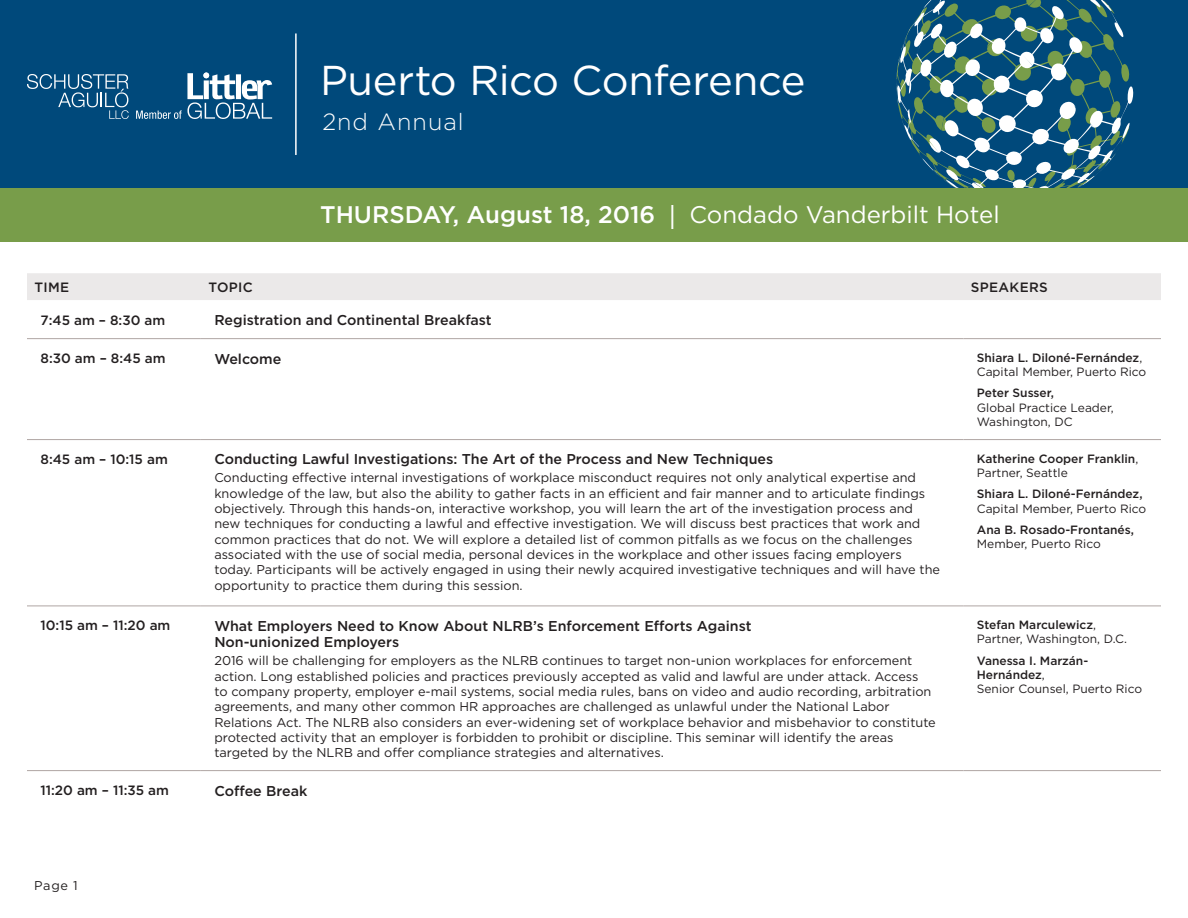
<style>
.page{position:relative;width:1188px;height:918px;background:#fff}
.page>*{position:absolute;margin:0;border:0;box-sizing:border-box;transform-origin:0 0}
.t1{font:41.7px "Gotham";letter-spacing:-.01em;color:#fff}
.t2{font:500 24px "Gotham";color:#fff}
.t3{font:300 23.4px "Gotham";letter-spacing:.045em;color:#fff}
.session_titles{font:500 14.25px/16.5px "Gotham";color:#231f20}
.time{font:500 13.5px "Gotham";color:#231f20}
.table_titles{font:500 13.5px "Gotham";letter-spacing:.025em;color:#231f20}
.summary{font:12.75px/15.3px "Gotham";color:#231f20}
.speakers{font:500 12px/14.4px "Gotham";color:#231f20}
.speakers-2{font:12px/14.4px "Gotham";color:#231f20}
.s1{font-family:"Frutiger LT Std";font-weight:400;font-stretch:condensed}
.s2{font-weight:400}
.s3{font-weight:500}
</style>
<div class="page">
<div style="left:0;top:0;width:1188px;height:189px;background:#00497b"></div>
<svg style="left:896px;top:0;width:233px;height:188px"></svg>
<div style="left:0;top:188px;width:1188px;height:54px;background:#789d4a"></div>
<svg style="left:136px;top:73px;width:136px;height:46px"></svg>
<svg style="left:27px;top:74px;width:102px;height:45px"></svg>
<div style="left:27px;top:273px;width:1134px;height:27px;background:#ebe9e9"></div>
<svg style="left:27px;top:339px;width:174px;height:433px"></svg>
<svg style="left:201px;top:339px;width:960px;height:1px"></svg>
<hr style="left:27px;top:606px;width:174px;height:1px;background:#afa5a3">
<hr style="left:201px;top:606px;width:762px;height:1px;background:#afa5a3">
<hr style="left:963px;top:606px;width:198px;height:1px;background:#afa5a3">
<hr style="left:27px;top:439px;width:174px;height:1px;background:#afa5a3">
<hr style="left:201px;top:439px;width:762px;height:1px;background:#afa5a3">
<hr style="left:963px;top:439px;width:198px;height:1px;background:#afa5a3">
<hr style="left:27px;top:338px;width:174px;height:1px;background:#afa5a3">
<hr style="left:201px;top:338px;width:762px;height:1px;background:#afa5a3">
<hr style="left:963px;top:338px;width:198px;height:1px;background:#afa5a3">
<hr style="left:27px;top:770px;width:174px;height:1px;background:#afa5a3">
<hr style="left:201px;top:770px;width:762px;height:1px;background:#afa5a3">
<hr style="left:963px;top:770px;width:198px;height:1px;background:#afa5a3">
<hr style="left:295px;top:33px;width:2px;height:122px;background:#fff">
<h1 class="t1" style="left:320px;top:54px;width:487px">Puerto Rico Conference</h1>
<h3 class="t3" style="left:323px;top:107px;width:143px">2nd Annual</h3>
<h2 class="t2" style="left:320px;top:199px;width:681px">THURSDAY, August 18, 2016 <span class="s1">|</span> <span class="s2">Condado Vanderbilt Hotel</span></h2>
<p class="table_titles" style="left:35px;top:279px;width:36px">TIME</p>
<p class="table_titles" style="left:208px;top:279px;width:46px">TOPIC</p>
<p class="table_titles" style="left:971px;top:279px;width:78px">SPEAKERS</p>
<p class="time" style="left:40px;top:311px;width:126px">7:45 am – 8:30 am</p>
<p class="session_titles" style="left:214px;top:312px;width:279px">Registration and Continental Breakfast</p>
<p class="time" style="left:40px;top:349px;width:127px">8:30 am – 8:45 am</p>
<p class="session_titles" style="left:214px;top:350px;width:69px">Welcome</p>
<p class="speakers-2" style="left:977px;top:350px;width:171px"><span class="s3">Shiara L. Diloné-Fernández</span>,<br>Capital Member, Puerto Rico</p>
<p class="speakers-2" style="left:977px;top:386px;width:138px"><span class="s3">Peter Susser,<br></span>Global Practice Leader,<br>Washington, DC</p>
<p class="time" style="left:40px;top:450px;width:129px">8:45 am – 10:15 am</p>
<p class="session_titles" style="left:214px;top:451px;width:560px">Conducting Lawful Investigations: The Art of the Process and New Techniques</p>
<p class="summary" style="left:214px;top:470px;width:727px">Conducting effective internal investigations of workplace misconduct requires not only analytical expertise and knowledge of the law, but also the ability to gather facts in an efficient and fair manner and to articulate findings objectively. Through this hands-on, interactive workshop, you will learn the art of the investigation process and new techniques for conducting a lawful and effective investigation. We will discuss best practices that work and common practices that do not. We will explore a detailed list of common pitfalls as we focus on the challenges associated with the use of social media, personal devices in the workplace and other issues facing employers today. Participants will be actively engaged in using their newly acquired investigative techniques and will have the opportunity to practice them during this session.</p>
<p class="speakers" style="left:977px;top:451px;width:163px">Katherine Cooper Franklin<span class="s2">,<br>Partner, Seattle</span></p>
<p class="speakers" style="left:977px;top:487px;width:171px">Shiara L. Diloné-Fernández,<br><span class="s2">Capital Member, Puerto Rico</span></p>
<p class="speakers" style="left:977px;top:522px;width:159px">Ana B. Rosado-Frontanés,<br><span class="s2">Member, Puerto Rico</span></p>
<p class="time" style="left:40px;top:617px;width:131px">10:15 am – 11:20 am</p>
<p class="session_titles" style="left:214px;top:617px;width:539px">What Employers Need to Know About NLRB’s Enforcement Efforts Against<br>Non-unionized Employers</p>
<p class="summary" style="left:214px;top:653px;width:723px">2016 will be challenging for employers as the NLRB continues to target non-union workplaces for enforcement action. Long established policies and practices previously accepted as valid and lawful are under attack. Access<br>to company property, employer e-mail systems, social media rules, bans on video and audio recording, arbitration agreements, and many other common HR approaches are challenged as unlawful under the National Labor Relations Act. The NLRB also considers an ever-widening set of workplace behavior and misbehavior to constitute protected activity that an employer is forbidden to prohibit or discipline. This seminar will identify the areas targeted by the NLRB and offer compliance strategies and alternatives.</p>
<p class="time" style="left:40px;top:781px;width:130px">11:20 am – 11:35 am</p>
<p class="session_titles" style="left:214px;top:782px;width:94px">Coffee Break</p>
<p class="summary" style="left:34px;top:877px;width:45px">Page 1</p>
<p class="speakers-2" style="left:977px;top:617px;width:152px"><span class="s3">Stefan Marculewicz</span>,<br>Partner, Washington, D.C.</p>
<p class="speakers" style="left:977px;top:653px;width:167px">Vanessa I. Marzán-<br>Hernández<span class="s2">,<br>Senior Counsel, Puerto Rico</span></p>
</div>
